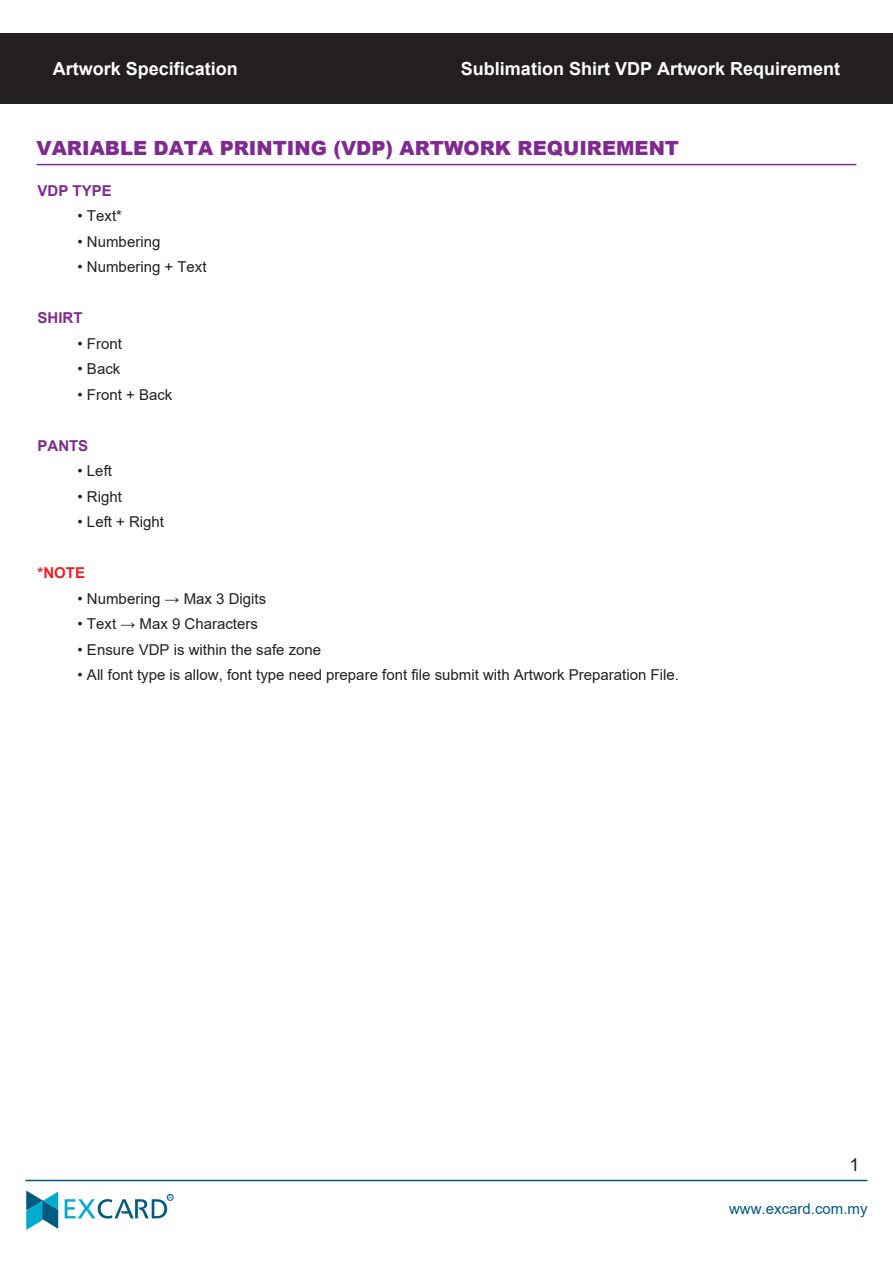
<style>
.page{position:relative;width:893px;height:1263px;background:#fff}
.page>*{position:absolute;margin:0;border:0;box-sizing:border-box;transform-origin:0 0}
.t1{font:900 19.5px "Arial";color:#802990}
.t2{font:700 18px "Arial";color:#fff}
.t3{font:18px "Arial";color:#231f20}
.t4{font:15px "Arial";color:#231f20}
.t5{font:15px "Arial";color:#005b7f}
.t6{font:700 15px "Arial";color:#802990}
.t7{font:700 15px "Arial";color:#ee1d23}
.t8{font:4.8px "Arial";color:#005b7f}
</style>
<div class="page">
<svg style="left:26px;top:1190px;width:32px;height:40px"></svg>
<svg style="left:65px;top:1194px;width:108px;height:24px"></svg>
<div style="left:0;top:33px;width:893px;height:71px;background:#231f20"></div>
<hr style="left:25px;top:1180px;width:842px;height:1px;background:#005b7f">
<hr style="left:37px;top:164px;width:819px;height:1px;background:#802990">
<p class="t2" style="left:53px;top:56px;width:187px">Artwork Specification</p>
<p class="t2" style="left:461px;top:56px;width:381px">Sublimation Shirt VDP Artwork Requirement</p>
<h1 class="t1" style="left:37px;top:134px;width:644px">VARIABLE DATA PRINTING (VDP) ARTWORK REQUIREMENT</h1>
<p class="t6" style="left:37px;top:180px;width:76px">VDP TYPE</p>
<p class="t4" style="left:78px;top:206px;width:46px">• Text*</p>
<p class="t4" style="left:78px;top:231px;width:84px">• Numbering</p>
<p class="t4" style="left:78px;top:257px;width:131px">• Numbering + Text</p>
<p class="t6" style="left:37px;top:307px;width:46px">SHIRT</p>
<p class="t4" style="left:78px;top:333px;width:46px">• Front</p>
<p class="t4" style="left:78px;top:359px;width:44px">• Back</p>
<p class="t4" style="left:78px;top:384px;width:96px">• Front + Back</p>
<p class="t6" style="left:37px;top:435px;width:52px">PANTS</p>
<p class="t4" style="left:78px;top:461px;width:36px">• Left</p>
<p class="t4" style="left:78px;top:486px;width:46px">• Right</p>
<p class="t4" style="left:78px;top:512px;width:88px">• Left + Right</p>
<p class="t7" style="left:37px;top:562px;width:49px">*NOTE</p>
<p class="t4" style="left:78px;top:588px;width:190px">• Numbering → Max 3 Digits</p>
<p class="t4" style="left:78px;top:614px;width:182px">• Text → Max 9 Characters</p>
<p class="t4" style="left:78px;top:639px;width:245px">• Ensure VDP is within the safe zone</p>
<p class="t4" style="left:78px;top:665px;width:603px">• All font type is allow, font type need prepare font file submit with Artwork Preparation File.</p>
<p class="t8" style="left:169px;top:1194px;width:5px">R</p>
<p class="t3" style="left:849px;top:1152px;width:12px">1</p>
<p class="t5" style="left:729px;top:1198px;width:140px">www.excard.com.my</p>
</div>
